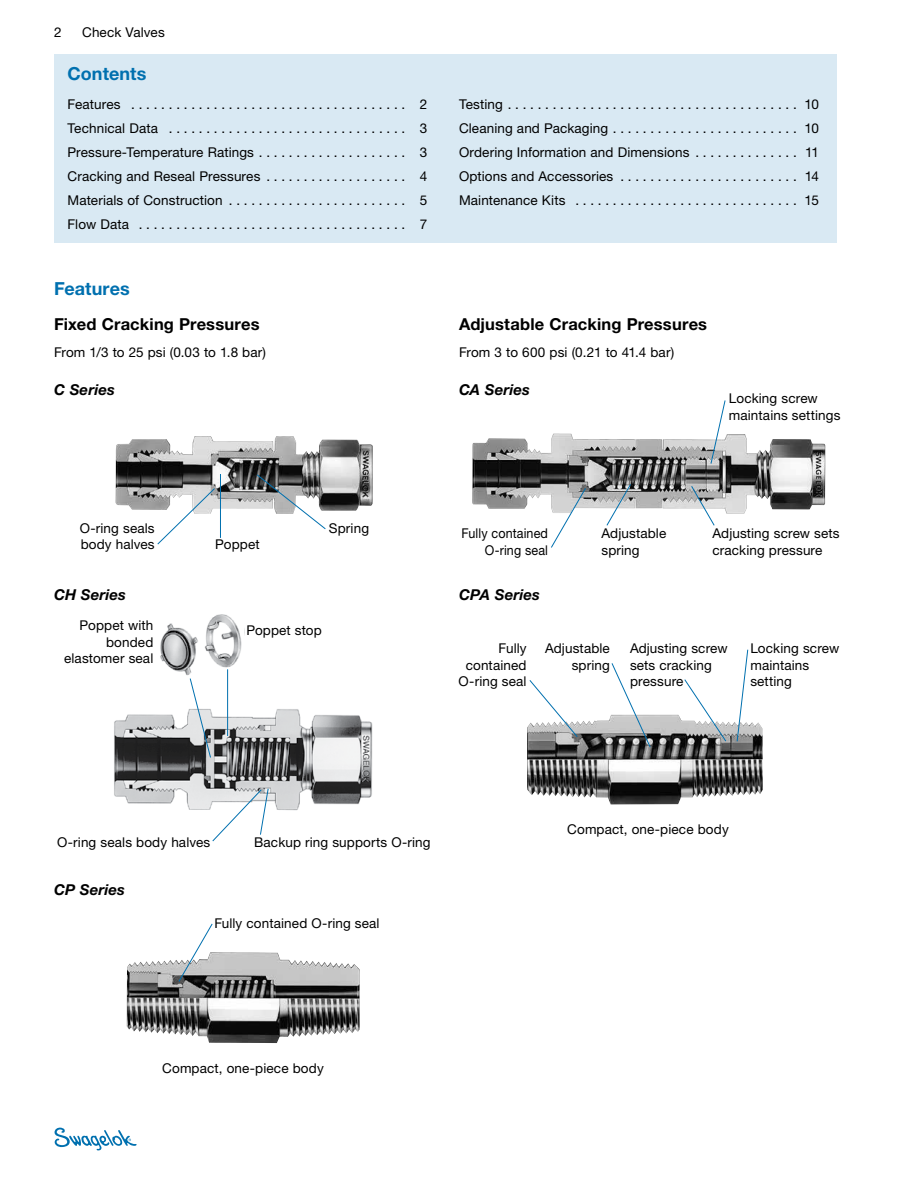
<style>
.page{position:relative;width:918px;height:1188px;background:#fff}
.page>*{position:absolute;margin:0;border:0;box-sizing:border-box;transform-origin:0 0}
.section_hd{font:700 18px "Helvetica Neue LT Std";letter-spacing:.005em;color:#0070af}
.subhd{font:700 16.5px "Helvetica Neue LT Std";letter-spacing:.01em;color:#000}
.subhd2{font:italic 700 15px "Helvetica Neue LT Std";letter-spacing:.01em;color:#000}
.subhd-2{font:13.5px/16.5px "Helvetica Neue LT Std";letter-spacing:.01em;color:#000}
.subhd-3{font:13.5px/16.5px "Helvetica Neue LT Std";letter-spacing:.01em;color:#000;text-align:right;scale:.93 1}
</style>
<div class="page">
<svg style="left:55px;top:1128px;width:82px;height:22px"></svg>
<img style="left:527px;top:715px;width:236px;height:89px">
<svg style="left:529px;top:680px;width:49px;height:58px"></svg>
<svg style="left:611px;top:663px;width:40px;height:85px"></svg>
<svg style="left:684px;top:679px;width:43px;height:63px"></svg>
<svg style="left:736px;top:649px;width:13px;height:93px"></svg>
<img style="left:472px;top:434px;width:354px;height:80px">
<svg style="left:550px;top:487px;width:37px;height:61px"></svg>
<svg style="left:606px;top:483px;width:26px;height:43px"></svg>
<svg style="left:691px;top:485px;width:24px;height:41px"></svg>
<svg style="left:710px;top:400px;width:16px;height:65px"></svg>
<img style="left:127px;top:952px;width:233px;height:91px">
<svg style="left:178px;top:923px;width:35px;height:60px"></svg>
<img style="left:114px;top:707px;width:259px;height:104px">
<img style="left:160px;top:614px;width:82px;height:63px">
<svg style="left:189px;top:678px;width:22px;height:80px"></svg>
<hr style="left:227px;top:669px;width:1px;height:67px;background:#0070af">
<svg style="left:212px;top:788px;width:57px;height:54px"></svg>
<div style="left:54px;top:54px;width:783px;height:189px;background:#d9e9f3"></div>
<img style="left:115px;top:436px;width:258px;height:75px">
<svg style="left:157px;top:488px;width:59px;height:57px"></svg>
<hr style="left:220px;top:474px;width:1px;height:64px;background:#0070af">
<svg style="left:256px;top:474px;width:70px;height:56px"></svg>
<p class="subhd-2" style="left:54px;top:23px;width:9px">2</p>
<p class="subhd-2" style="left:82px;top:23px;width:84px">Check Valves</p>
<p class="section_hd" style="left:68px;top:63px;width:81px">Contents</p>
<p class="subhd-2" style="left:68px;top:96px;width:362px">Features . . . . . . . . . . . . . . . . . . . . . . . . . . . . . . . . . . . . . 2</p>
<p class="subhd-2" style="left:68px;top:120px;width:362px">Technical Data . . . . . . . . . . . . . . . . . . . . . . . . . . . . . . . . 3</p>
<p class="subhd-2" style="left:68px;top:144px;width:362px">Pressure-Temperature Ratings . . . . . . . . . . . . . . . . . . . . 3</p>
<p class="subhd-2" style="left:68px;top:168px;width:362px">Cracking and Reseal Pressures . . . . . . . . . . . . . . . . . . . 4</p>
<p class="subhd-2" style="left:68px;top:192px;width:362px">Materials of Construction . . . . . . . . . . . . . . . . . . . . . . . . 5</p>
<p class="subhd-2" style="left:68px;top:216px;width:332px">Flow Data . . . . . . . . . . . . . . . . . . . . . . . . . . . . . . . . . . .</p>
<p class="subhd-2" style="left:420px;top:216px;width:9px">7</p>
<p class="section_hd" style="left:54px;top:277px;width:77px">Features</p>
<p class="subhd" style="left:54px;top:314px;width:207px">Fixed Cracking Pressures</p>
<p class="subhd-2" style="left:54px;top:344px;width:213px">From 1/3 to 25 psi (0. 03 to 1. 8 bar)</p>
<p class="subhd2" style="left:54px;top:380px;width:62px">C Series</p>
<p class="subhd-2" style="left:459px;top:96px;width:362px">Testing . . . . . . . . . . . . . . . . . . . . . . . . . . . . . . . . . . . . . . . 10</p>
<p class="subhd-2" style="left:459px;top:120px;width:362px">Cleaning and Packaging . . . . . . . . . . . . . . . . . . . . . . . . . 10</p>
<p class="subhd-2" style="left:459px;top:144px;width:362px">Ordering Information and Dimensions . . . . . . . . . . . . . . 11</p>
<p class="subhd-2" style="left:459px;top:168px;width:362px">Options and Accessories . . . . . . . . . . . . . . . . . . . . . . . . 14</p>
<p class="subhd-2" style="left:459px;top:192px;width:362px">Maintenance Kits . . . . . . . . . . . . . . . . . . . . . . . . . . . . . . 15</p>
<p class="subhd" style="left:459px;top:314px;width:250px">Adjustable Cracking Pressures</p>
<p class="subhd-2" style="left:459px;top:344px;width:217px">From 3 to 600 psi (0. 21 to 41.4 bar)</p>
<p class="subhd2" style="left:459px;top:380px;width:72px">CA Series</p>
<p class="subhd-2" style="left:729px;top:390px;width:113px">Locking screw maintains settings</p>
<p class="subhd-2" style="left:80px;top:520px;width:76px">O-ring seals body halves</p>
<p class="subhd-2" style="left:215px;top:536px;width:46px">Poppet</p>
<p class="subhd-2" style="left:329px;top:520px;width:42px">Spring</p>
<p class="subhd2" style="left:54px;top:585px;width:74px">CH Series</p>
<p class="subhd-2" style="left:64px;top:617px;width:91px;text-align:right">Poppet with bonded elastomer seal</p>
<p class="subhd-2" style="left:246px;top:622px;width:77px">Poppet stop</p>
<p class="subhd-3" style="left:462px;top:525px;width:95px">Fully contained<br>O-ring seal</p>
<p class="subhd-2" style="left:602px;top:525px;width:66px">Adjustable spring</p>
<p class="subhd-2" style="left:712px;top:525px;width:129px">Adjusting screw sets cracking pressure</p>
<p class="subhd2" style="left:459px;top:585px;width:82px">CPA Series</p>
<p class="subhd-2" style="left:459px;top:640px;width:70px;text-align:right">Fully contained<br>O-ring seal</p>
<p class="subhd-2" style="left:545px;top:640px;width:66px;text-align:right">Adjustable spring</p>
<p class="subhd-2" style="left:630px;top:640px;width:99px">Adjusting screw sets cracking pressure</p>
<p class="subhd-2" style="left:750px;top:640px;width:90px">Locking screw maintains setting</p>
<p class="subhd-2" style="left:57px;top:834px;width:155px">O-ring seals body halves</p>
<p class="subhd-2" style="left:254px;top:834px;width:178px">Backup ring supports O-ring</p>
<p class="subhd2" style="left:54px;top:881px;width:72px">CP Series</p>
<p class="subhd-2" style="left:214px;top:914px;width:167px">Fully contained O-ring seal</p>
<p class="subhd-2" style="left:162px;top:1060px;width:163px">Compact, one-piece body</p>
<p class="subhd-2" style="left:567px;top:821px;width:163px">Compact, one-piece body</p>
</div>
